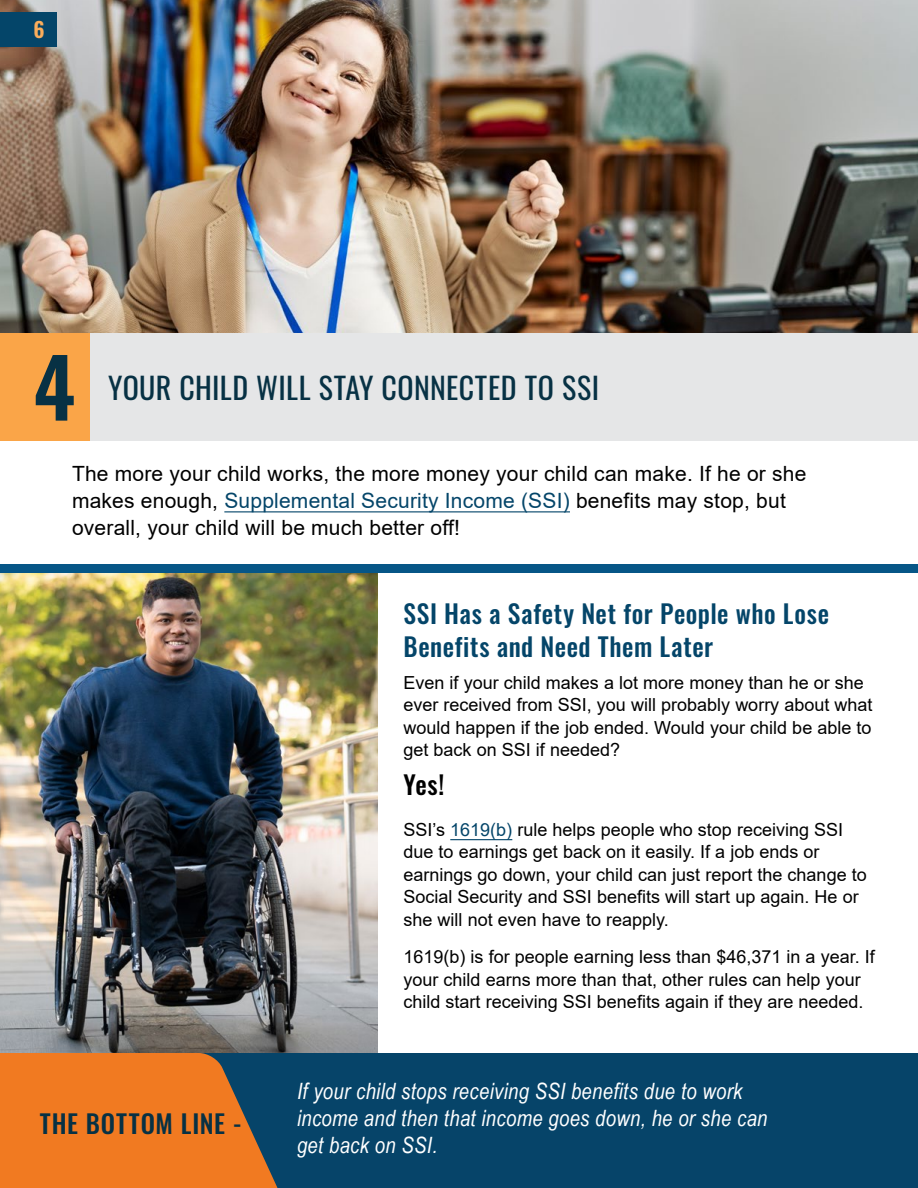
<style>
.page{position:relative;width:918px;height:1188px;background:#fff}
.page>*{position:absolute;margin:0;border:0;box-sizing:border-box;transform-origin:0 0}
.t1{font:600 81px "Oswald";color:#073144}
.t2{font:30px "Oswald";letter-spacing:.015em;color:#073144}
.t3{font:500 25.5px/33px "Oswald";letter-spacing:.02em;color:#044569}
.t4{font:500 25.5px "Oswald";letter-spacing:.035em;color:#073144}
.t5{font:500 25.5px "Oswald";color:#000}
.t6{font:italic 22.5px/27px "Arial Narrow";letter-spacing:.015em;color:#fff}
.t7{font:21px/27px "Arial";letter-spacing:.01em;color:#000}
.t8{font:600 21px "Oswald";color:#faad5b}
.t9{font:18px/22.5px "Arial";color:#000}
.s1{color:#044569}
</style>
<div class="page">
<img style="left:0;top:0;width:918px;height:333px">
<div style="left:0;top:13px;width:56px;height:34px;background:#044569"></div>
<div style="left:0;top:1053px;width:918px;height:135px;background:#064469"></div>
<svg style="left:0;top:1053px;width:278px;height:135px;background:#d67329"></svg>
<hr style="left:450px;top:839px;width:62px;height:1px;background:#044569">
<div style="left:90px;top:333px;width:828px;height:108px;background:#e5e6e7"></div>
<div style="left:0;top:333px;width:90px;height:108px;background:#faa548"></div>
<hr style="left:224px;top:511px;width:346px;height:1px;background:#044569">
<img style="left:0;top:573px;width:378px;height:480px">
<div style="left:0;top:564px;width:918px;height:9px;background:#065687"></div>
<p class="t8" style="left:33px;top:18px;width:13px">6</p>
<h1 class="t1" style="left:33px;top:345px;width:43px">4</h1>
<h2 class="t2" style="left:108px;top:361px;width:493px">YOUR CHILD WILL STAY CONNECTED TO SSI</h2>
<p class="t7" style="left:72px;top:460px;width:736px">The more your child works, the more money your child can make. If he or she makes enough, <span class="s1">Supplemental Security Income (SSI)</span> benefits may stop, but overall, your child will be much better off!</p>
<h3 class="t4" style="left:40px;top:1111px;width:203px">THE BOTTOM LINE -</h3>
<h3 class="t3" style="left:404px;top:599px;width:427px">SSI Has a Safety Net for People who Lose<br>Benefits and Need Them Later</h3>
<p class="t9" style="left:404px;top:671px;width:471px">Even if your child makes a lot more money than he or she ever received from SSI, you will probably worry about what would happen if the job ended. Would your child be able to get back on SSI if needed?</p>
<h3 class="t5" style="left:404px;top:772px;width:42px">Yes!</h3>
<p class="t9" style="left:404px;top:818px;width:465px">SSI’s <span class="s1">1619(b)</span> rule helps people who stop receiving SSI due to earnings get back on it easily. If a job ends or earnings go down, your child can just report the change to Social Security and SSI benefits will start up again. He or she will not even have to reapply.</p>
<p class="t9" style="left:404px;top:946px;width:473px">1619(b) is for people earning less than $46,371 in a year. If your child earns more than that, other rules can help your child start receiving SSI benefits again if they are needed.</p>
<p class="t6" style="left:297px;top:1078px;width:472px">If your child stops receiving SSI benefits due to work income and then that income goes down, he or she can get back on SSI.</p>
</div>
